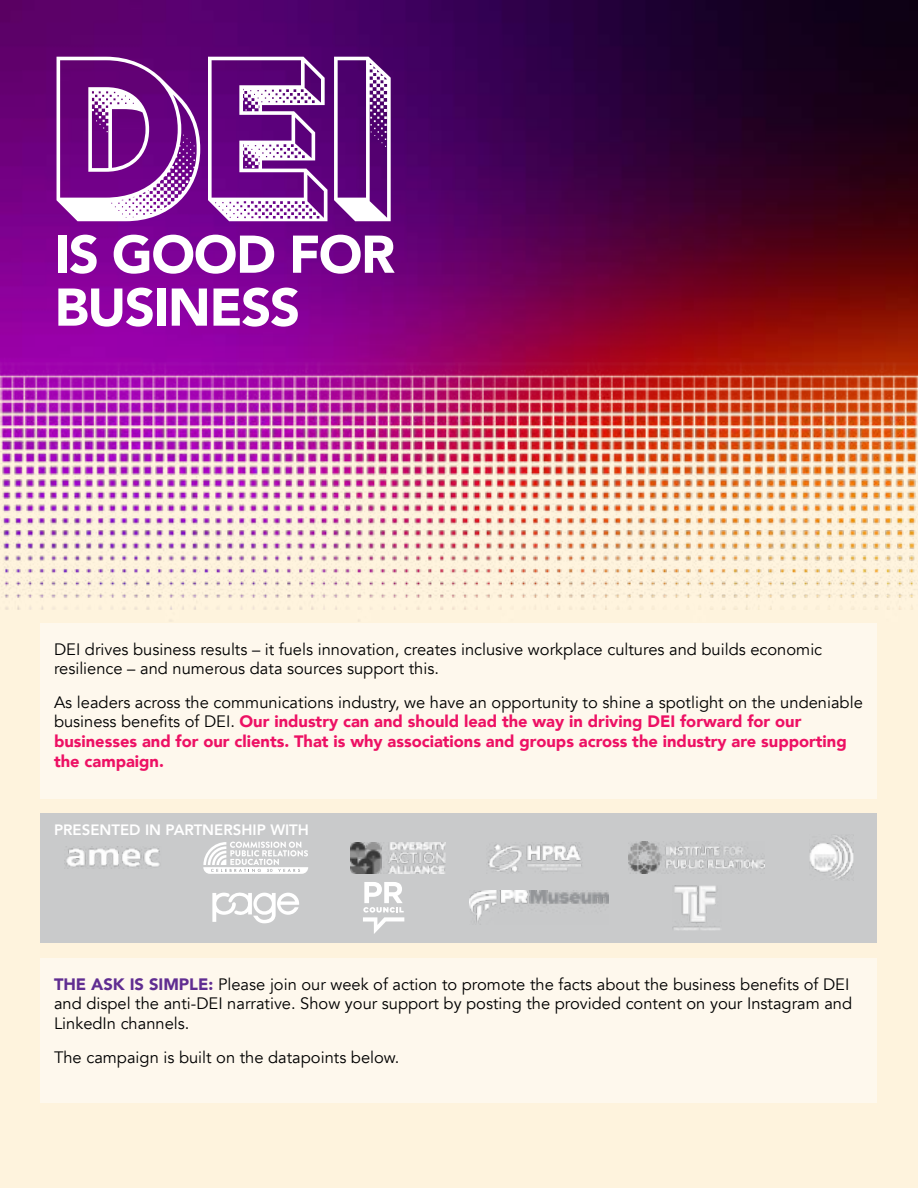
<style>
.page{position:relative;width:918px;height:1188px;background:#fff}
.page>*{position:absolute;margin:0;border:0;box-sizing:border-box;transform-origin:0 0}
.t1{font:223.5px "Rig Bold Halftone";color:#fff}
.t2{font:900 52.5px/52.9px "Avenir";letter-spacing:-.025em;color:#fff}
.t3{font:16.5px/19.8px "Avenir";color:#000}
.t4{font:900 16.5px/19.8px "Avenir";color:#ed1164}
.t5{font:800 15px "Avenir";color:#fff}
.s1{font-weight:400;color:#000}
.s2{font-weight:900;color:#602d91}
</style>
<div class="page">
<img style="left:0;top:0;width:918px;height:1188px">
<div style="left:40px;top:623px;width:838px;height:175px;background:#fef8ed"></div>
<div style="left:40px;top:958px;width:838px;height:144px;background:#fef8ed"></div>
<div style="left:40px;top:813px;width:838px;height:130px;background:#c9cacb"></div>
<svg style="left:363px;top:882px;width:41px;height:52px"></svg>
<img style="left:64px;top:848px;width:96px;height:21px">
<svg style="left:203px;top:842px;width:105px;height:32px"></svg>
<img style="left:350px;top:842px;width:95px;height:31px">
<img style="left:629px;top:842px;width:136px;height:32px">
<svg style="left:212px;top:893px;width:87px;height:30px"></svg>
<img style="left:488px;top:844px;width:94px;height:28px">
<img style="left:672px;top:885px;width:48px;height:45px">
<img style="left:809px;top:836px;width:45px;height:44px">
<img style="left:469px;top:890px;width:139px;height:32px">
<h1 class="t1" style="left:46px;top:3px;width:356px">DEI</h1>
<h2 class="t2" style="left:55px;top:227px;width:342px">IS GOOD FOR<br>BUSINESS</h2>
<p class="t3" style="left:54px;top:639px;width:770px">DEI drives business results – it fuels innovation, creates inclusive workplace cultures and builds economic resilience – and numerous data sources support this.</p>
<p class="t4" style="left:54px;top:692px;width:810px"><span class="s1">As leaders across the communications industry, we have an opportunity to shine a spotlight on the undeniable business benefits of DEI.</span> Our industry can and should lead the way in driving DEI forward for our businesses and for our clients. That is why associations and groups across the industry are supporting the campaign.</p>
<p class="t5" style="left:54px;top:818px;width:256px">PRESENTED IN PARTNERSHIP WITH</p>
<p class="t3" style="left:54px;top:974px;width:800px"><span class="s2">THE ASK IS SIMPLE:</span> Please join our week of action to promote the facts about the business benefits of DEI and dispel the anti-DEI narrative. Show your support by posting the provided content on your Instagram and<br>LinkedIn channels.</p>
<p class="t3" style="left:54px;top:1047px;width:347px">The campaign is built on the datapoints below.</p>
</div>
